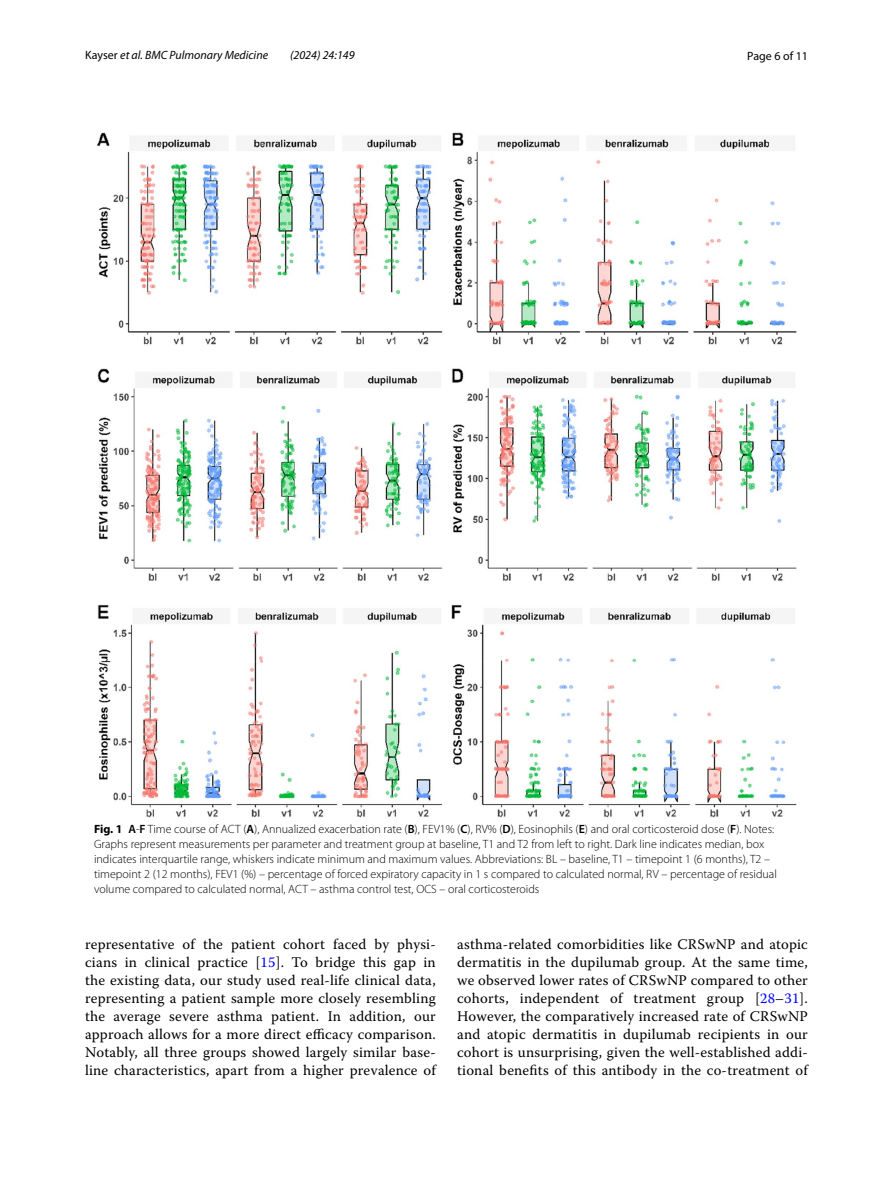
<style>
.page{position:relative;width:893px;height:1187px;background:#fff}
.page>*{position:absolute;margin:0;border:0;box-sizing:border-box;transform-origin:0 0}
.t1{font:14.7px/18px "Warnock Pro";letter-spacing:.015em;color:#000;text-align:justify}
.t2{font:300 12px/15px "Myriad Pro";color:#000}
.t3{font:italic 12px "Myriad Pro";color:#000}
.t4{font:12px "Myriad Pro";color:#000}
.s1{font-style:normal}
.s2{font-weight:700}
.s3{font-weight:600}
.s4{color:#00f}
</style>
<div class="page">
<img style="left:97px;top:133px;width:700px;height:684px">
<p class="t3" style="left:85px;top:48px;width:185px"><span class="s1">Kayser</span> et al. BMC Pulmonary Medicine</p>
<p class="t3" style="left:290px;top:48px;width:66px">(2024) 24:149</p>
<p class="t4" style="left:747px;top:48px;width:62px">Page 6 of 11</p>
<p class="t2" style="left:94px;top:821px;width:684px"><span class="s2">Fig. 1</span> <span class="s3">A</span>-<span class="s3">F</span> Time course of ACT (<span class="s3">A</span>), Annualized exacerbation rate (<span class="s3">B</span>), FEV1% (<span class="s3">C</span>), RV% (<span class="s3">D</span>), Eosinophils (<span class="s3">E</span>) and oral corticosteroid dose (<span class="s3">F</span>). Notes:<br>Graphs represent measurements per parameter and treatment group at baseline, T1 and T2 from left to right. Dark line indicates median, box indicates interquartile range, whiskers indicate minimum and maximum values. Abbreviations: BL – baseline, T1 – timepoint 1 (6 months), T2 – timepoint 2 (12 months), FEV1 (%) – percentage of forced expiratory capacity in 1 s compared to calculated normal, RV – percentage of residual volume compared to calculated normal, ACT – asthma control test, OCS – oral corticosteroids</p>
<p class="t1" style="left:85px;top:935px;width:352px">representative of the patient cohort faced by physi&shy;cians in clinical practice [<span class="s4">15</span>]. To bridge this gap in the existing data, our study used real-life clinical data, representing a patient sample more closely resembling the average severe asthma patient. In addition, our approach allows for a more direct efficacy comparison.<br>Notably, all three groups showed largely similar base&shy;line characteristics, apart from a higher prevalence of</p>
<p class="t1" style="left:457px;top:935px;width:352px">asthma-related comorbidities like CRSwNP and atopic dermatitis in the dupilumab group. At the same time, we observed lower rates of CRSwNP compared to other cohorts, independent of treatment group [<span class="s4">28</span>–<span class="s4">31</span>].<br>However, the comparatively increased rate of CRSwNP and atopic dermatitis in dupilumab recipients in our cohort is unsurprising, given the well-established addi&shy;tional benefits of this antibody in the co-treatment of</p>
</div>
